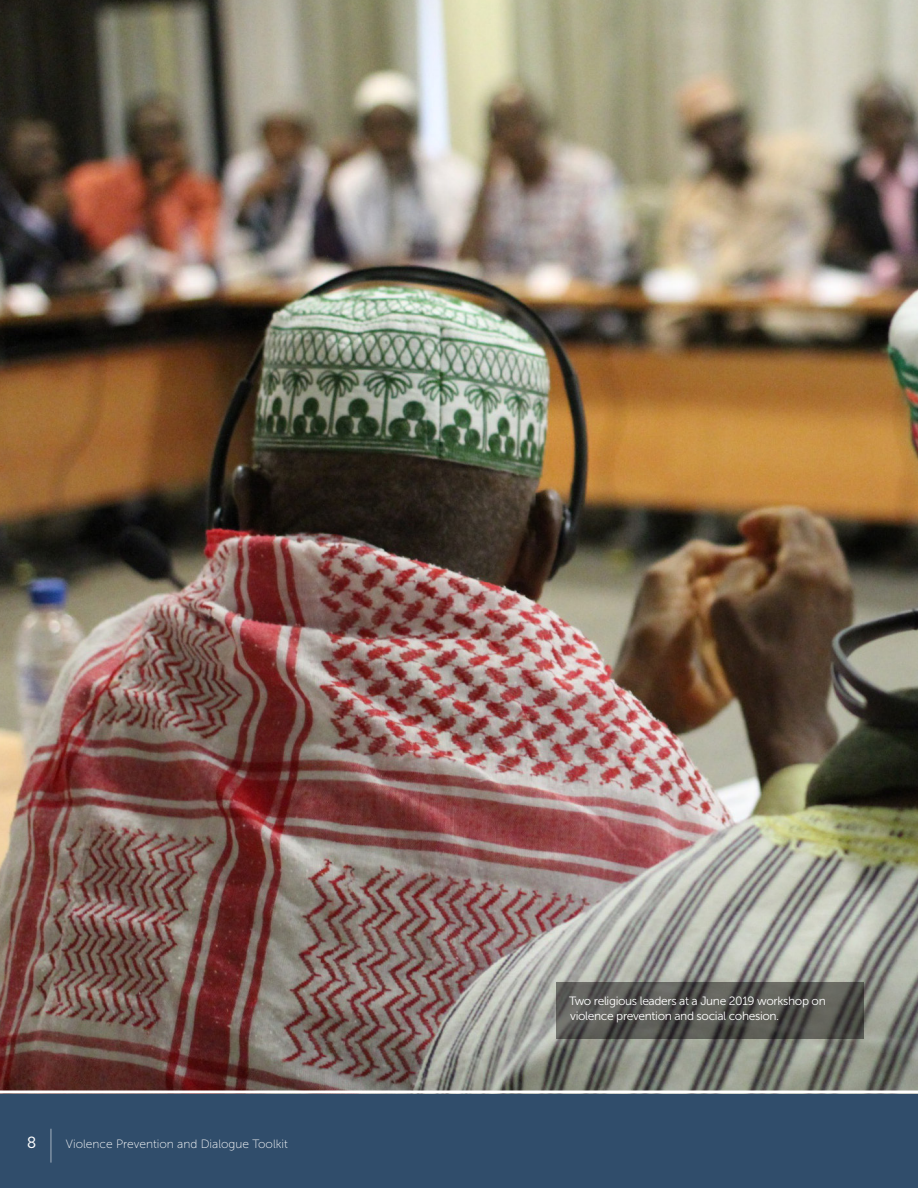
<style>
.page{position:relative;width:918px;height:1188px;background:#304d6b}
.page>*{position:absolute;margin:0;border:0;box-sizing:border-box;transform-origin:0 0}
.t1{font:36px "Museo Sans 100";color:#fff;scale:.33 1}
.t2{font:500 18px "Archer";color:#fff}
.t3{font:12px/14.4px "Museo Sans 300";letter-spacing:-.03em;color:#fff}
.t4{font:12px "Museo Sans 100";color:#fff}
</style>
<div class="page">
<img style="left:0;top:0;width:918px;height:1090px">
<svg style="left:0;top:1090px;width:918px;height:4px;background:#dad6d4"></svg>
<svg style="left:556px;top:983px;width:308px;height:56px;background:#53534e"></svg>
<h2 class="t2" style="left:27px;top:1129px;width:11px">8</h2>
<h1 class="t1" style="left:49px;top:1126px;width:11px">|</h1>
<p class="t4" style="left:66px;top:1138px;width:224px">Violence Prevention and Dialogue Toolkit</p>
<p class="t3" style="left:569px;top:994px;width:258px">Two religious leaders at a June 2019 workshop on violence prevention and social cohesion.</p>
</div>
